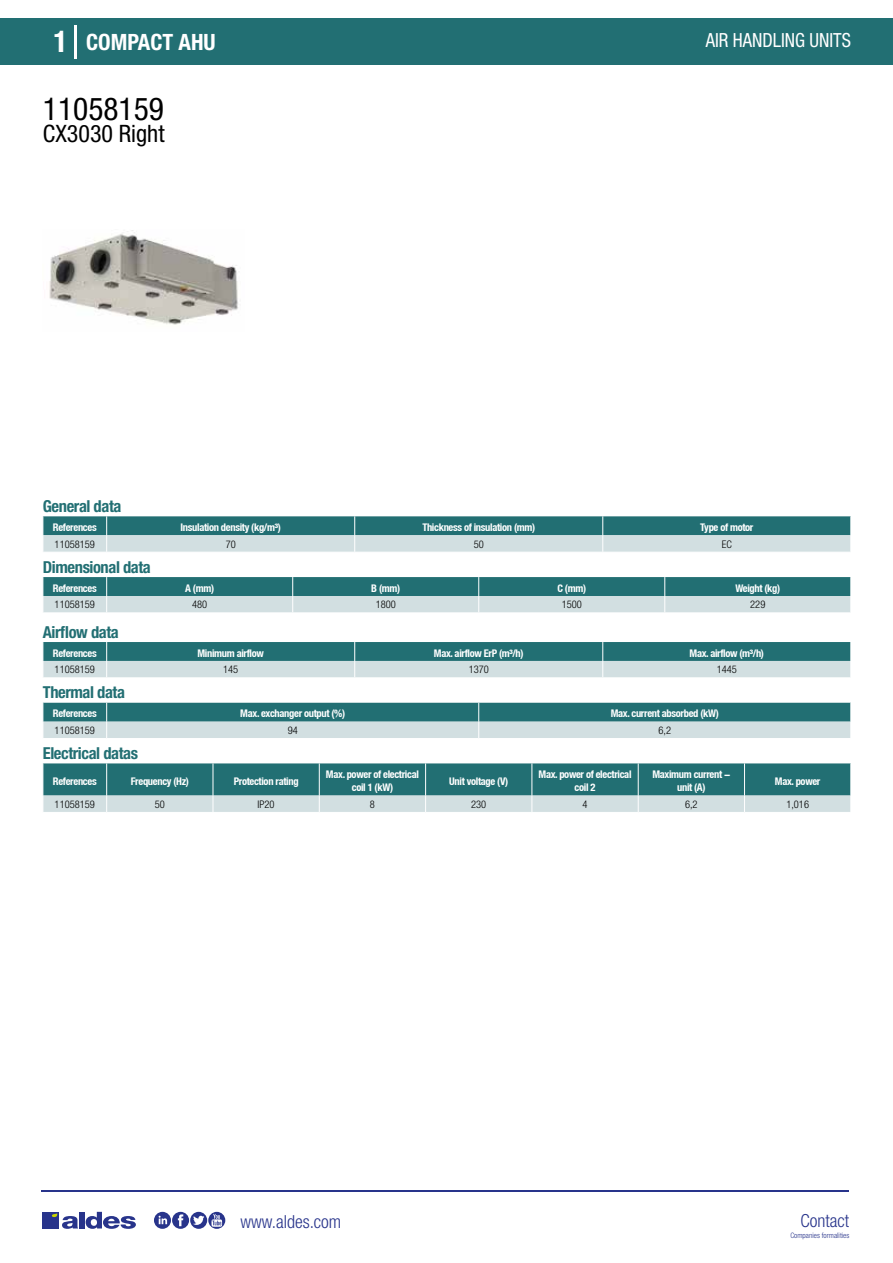
<style>
.page{position:relative;width:893px;height:1263px;background:#fff}
.page>*{position:absolute;margin:0;border:0;box-sizing:border-box;transform-origin:0 0}
.t1{font:condensed 31.5px "Helvetica Neue LT Std";color:#000}
.t2{font:condensed 24px "Helvetica Neue LT Std";color:#000}
.t3{font:700 condensed 22.5px "Helvetica Neue LT Std";color:#fff}
.t4{font:condensed 19.5px "Helvetica Neue LT Std";color:#fff;scale:.95 1}
.t5{font:300 condensed 18px "Helvetica Neue";color:#28348b}
.t6{font:700 condensed 16.5px "Helvetica Neue LT Std";letter-spacing:-.025em;color:#226f73}
.t7{font:700 condensed 10.5px/13.5px "Helvetica Neue";letter-spacing:-.03em;color:#fff;text-align:center}
.t8{font:300 condensed 10.5px "Helvetica Neue";color:#000}
.t9{font:300 condensed 7.5px "Helvetica Neue";color:#28348b}
.s1{font-size:30px}
</style>
<div class="page">
<img style="left:49px;top:230px;width:189px;height:95px">
<div style="left:0;top:18px;width:893px;height:46px;background:#226f73"></div>
<hr style="left:74px;top:25px;width:2px;height:33px;background:#fff">
<svg style="left:43px;top:516px;width:808px;height:36px;background:#78a5a8"></svg>
<svg style="left:43px;top:577px;width:808px;height:36px;background:#77a5a8"></svg>
<svg style="left:43px;top:642px;width:808px;height:36px;background:#77a5a8"></svg>
<svg style="left:43px;top:703px;width:808px;height:35px;background:#76a4a7"></svg>
<svg style="left:43px;top:763px;width:808px;height:49px;background:#61979a"></svg>
<hr style="left:41px;top:1190px;width:808px;height:1px;background:#28348b">
<svg style="left:154px;top:1212px;width:71px;height:17px"></svg>
<div style="left:42px;top:1212px;width:17px;height:16px;background:#28348b"></div>
<div style="left:79px;top:1212px;width:5px;height:16px;background:#28348b"></div>
<svg style="left:86px;top:1212px;width:50px;height:17px"></svg>
<svg style="left:52px;top:1213px;width:26px;height:16px"></svg>
<h3 class="t3" style="left:54px;top:28px;width:164px"><span class="s1">1</span> COMPACT AHU</h3>
<h3 class="t4" style="left:706px;top:29px;width:154px">AIR HANDLING UNITS</h3>
<h1 class="t1" style="left:43px;top:91px;width:122px">11058159</h1>
<h2 class="t2" style="left:43px;top:120px;width:123px">CX3030 Right</h2>
<h3 class="t6" style="left:43px;top:496px;width:80px">General data</h3>
<p class="t7" style="left:53px;top:520px;width:45px">References</p>
<p class="t7" style="left:181px;top:520px;width:102px">Insulation density (kg/m³)</p>
<p class="t7" style="left:422px;top:520px;width:114px">Thickness of insulation (mm)</p>
<p class="t7" style="left:700px;top:520px;width:55px">Type of motor</p>
<p class="t8" style="left:55px;top:538px;width:42px">11058159</p>
<p class="t8" style="left:226px;top:538px;width:12px">70</p>
<p class="t8" style="left:474px;top:538px;width:12px">50</p>
<p class="t8" style="left:722px;top:538px;width:12px">EC</p>
<h3 class="t6" style="left:43px;top:557px;width:109px">Dimensional data</h3>
<p class="t7" style="left:53px;top:581px;width:45px">References</p>
<p class="t7" style="left:185px;top:581px;width:30px">A (mm)</p>
<p class="t7" style="left:371px;top:581px;width:30px">B (mm)</p>
<p class="t7" style="left:557px;top:581px;width:30px">C (mm)</p>
<p class="t7" style="left:735px;top:581px;width:46px">Weight (kg)</p>
<p class="t8" style="left:55px;top:599px;width:42px">11058159</p>
<p class="t8" style="left:192px;top:599px;width:17px">480</p>
<p class="t8" style="left:376px;top:599px;width:22px">1800</p>
<p class="t8" style="left:562px;top:599px;width:22px">1500</p>
<p class="t8" style="left:750px;top:599px;width:17px">229</p>
<h3 class="t6" style="left:43px;top:622px;width:77px">Airflow data</h3>
<p class="t7" style="left:53px;top:646px;width:45px">References</p>
<p class="t7" style="left:197px;top:646px;width:68px">Minimum airflow</p>
<p class="t7" style="left:434px;top:646px;width:91px">Max. airflow ErP (m³/h)</p>
<p class="t7" style="left:690px;top:646px;width:76px">Max. airflow (m³/h)</p>
<p class="t8" style="left:55px;top:664px;width:42px">11058159</p>
<p class="t8" style="left:223px;top:664px;width:17px">145</p>
<p class="t8" style="left:469px;top:664px;width:22px">1370</p>
<p class="t8" style="left:717px;top:664px;width:22px">1445</p>
<h3 class="t6" style="left:43px;top:683px;width:84px">Thermal data</h3>
<p class="t7" style="left:53px;top:707px;width:45px">References</p>
<p class="t7" style="left:240px;top:707px;width:106px">Max. exchanger output (%)</p>
<p class="t7" style="left:611px;top:707px;width:110px">Max. current absorbed (kW)</p>
<p class="t8" style="left:55px;top:724px;width:42px">11058159</p>
<p class="t8" style="left:288px;top:724px;width:12px">94</p>
<p class="t8" style="left:658px;top:724px;width:14px">6,2</p>
<h3 class="t6" style="left:43px;top:743px;width:97px">Electrical datas</h3>
<p class="t7" style="left:53px;top:774px;width:45px">References</p>
<p class="t7" style="left:131px;top:774px;width:60px">Frequency (Hz)</p>
<p class="t7" style="left:234px;top:774px;width:66px">Protection rating</p>
<p class="t7" style="left:326px;top:767px;width:94px">Max. power of electrical coil 1 (kW)</p>
<p class="t7" style="left:449px;top:774px;width:60px">Unit voltage (V)</p>
<p class="t7" style="left:539px;top:767px;width:94px">Max. power of electrical coil 2</p>
<p class="t7" style="left:652px;top:767px;width:79px">Maximum current - unit (A)</p>
<p class="t7" style="left:775px;top:774px;width:47px">Max. power</p>
<p class="t8" style="left:55px;top:798px;width:42px">11058159</p>
<p class="t8" style="left:155px;top:798px;width:12px">50</p>
<p class="t8" style="left:258px;top:798px;width:19px">IP20</p>
<p class="t8" style="left:370px;top:798px;width:7px">8</p>
<p class="t8" style="left:471px;top:798px;width:17px">230</p>
<p class="t8" style="left:583px;top:798px;width:7px">4</p>
<p class="t8" style="left:685px;top:798px;width:14px">6,2</p>
<p class="t8" style="left:786px;top:798px;width:24px">1,016</p>
<h3 class="t5" style="left:240px;top:1211px;width:102px">www.aldes.com</h3>
<h3 class="t5" style="left:800px;top:1211px;width:50px">Contact</h3>
<p class="t9" style="left:790px;top:1230px;width:60px">Companies formalities</p>
</div>
